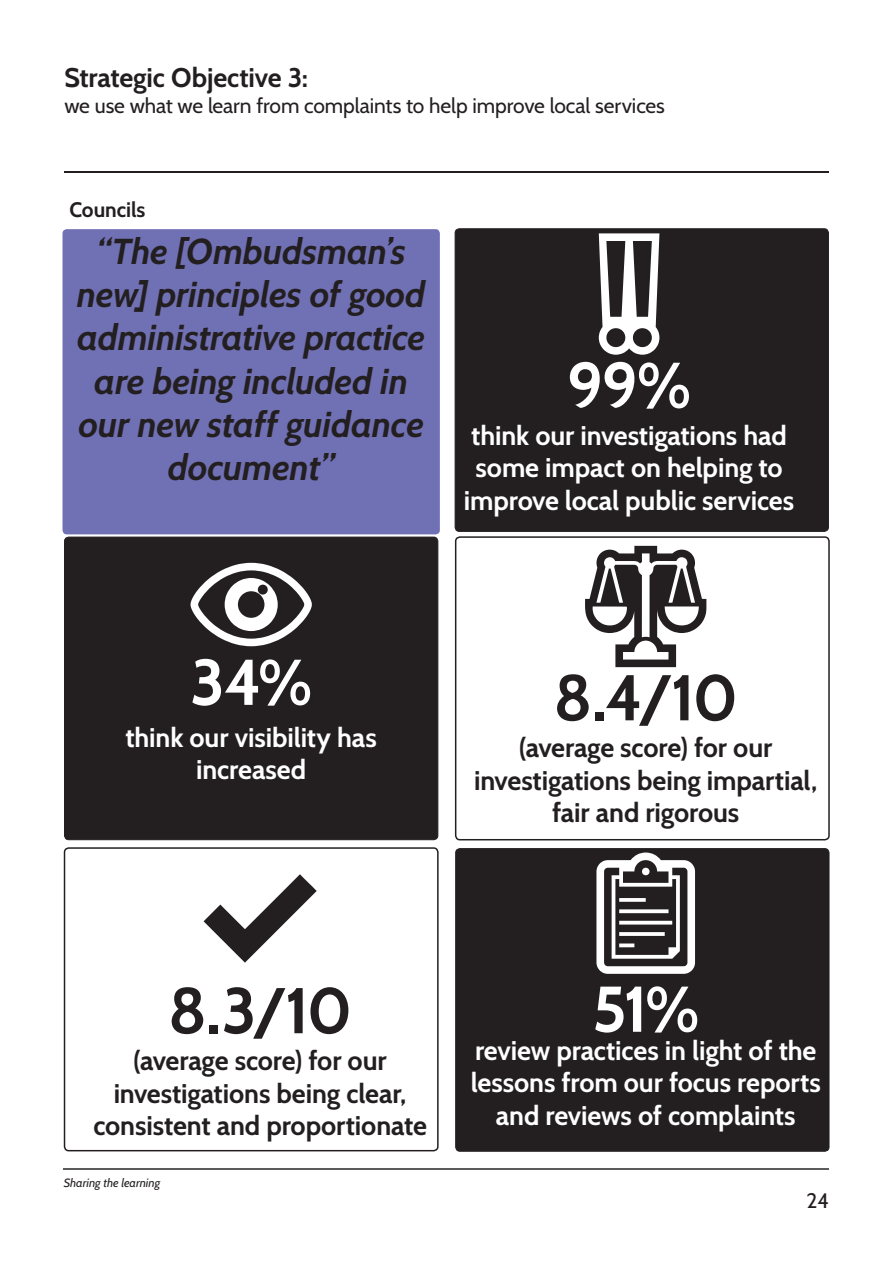
<style>
.page{position:relative;width:893px;height:1263px;background:#fff}
.page>*{position:absolute;margin:0;border:0;box-sizing:border-box;transform-origin:0 0}
.t1{font:700 64.5px "Cabin";color:#231f20}
.t2{font:700 64.5px "Cabin";color:#fff}
.t3{font:italic 700 36px/43.2px "Cabin";letter-spacing:-.005em;color:#231f20;text-align:center}
.t4{font:700 27px/32.4px "Cabin";letter-spacing:-.005em;color:#fff;text-align:center}
.Strategic_Objective{font:700 27px/32.4px "Cabin";letter-spacing:-.005em;color:#231f20;text-align:center}
.Strategic_objective{font:21px "Cabin";letter-spacing:-.005em;color:#231f20}
.Second_sub{font:700 21px "Cabin";letter-spacing:-.005em;color:#231f20}
.t5{font:italic 12px "Cabin";color:#231f20}
</style>
<div class="page">
<hr style="left:63px;top:1167px;width:768px;height:4px;background:#231f20;opacity:.27">
<div style="left:63px;top:170px;width:768px;height:5px;background:#231f20;opacity:.27"></div>
<div style="left:65px;top:537px;width:373px;height:303px;background:#231f20;border-radius:4px"></div>
<div style="left:64px;top:537px;width:374px;height:303px;border:1px solid #231f20;border-radius:4px"></div>
<div style="left:455px;top:229px;width:373px;height:302px;background:#231f20;border-radius:4px"></div>
<div style="left:455px;top:229px;width:374px;height:303px;border:1px solid #231f20;border-radius:4px"></div>
<div style="left:64px;top:847px;width:375px;height:304px;border:2px solid #231f20;border-radius:4px"></div>
<div style="left:455px;top:536px;width:375px;height:304px;border:2px solid #231f20;border-radius:4px"></div>
<div style="left:456px;top:849px;width:373px;height:302px;background:#231f20;border-radius:4px"></div>
<div style="left:455px;top:848px;width:374px;height:303px;border:1px solid #231f20;border-radius:4px"></div>
<div style="left:63px;top:229px;width:377px;height:305px;background:#7070b4;border-radius:4px"></div>
<p class="Strategic_Objective" style="left:64px;top:62px;width:245px">Strategic Objective 3:</p>
<h3 class="Strategic_objective" style="left:64px;top:92px;width:602px">we use what we learn from complaints to help improve local services</h3>
<h3 class="Second_sub" style="left:69px;top:197px;width:78px">Councils</h3>
<p class="t3" style="left:77px;top:230px;width:350px">“The [Ombudsman’s new] principles of good administrative practice are being included in our new staff guidance document”</p>
<p class="t2" style="left:567px;top:346px;width:125px">99%</p>
<p class="t4" style="left:464px;top:419px;width:332px">think our investigations had some impact on helping to improve local public services</p>
<p class="t2" style="left:190px;top:643px;width:124px">34%</p>
<p class="t4" style="left:125px;top:721px;width:253px">think our visibility has increased</p>
<p class="t1" style="left:553px;top:659px;width:186px">8.4/10</p>
<p class="Strategic_Objective" style="left:474px;top:732px;width:345px">(average score) for our investigations being impartial, fair and rigorous</p>
<p class="t1" style="left:168px;top:972px;width:186px">8.3/10</p>
<p class="Strategic_Objective" style="left:93px;top:1045px;width:335px">(average score) for our investigations being clear, consistent and proportionate</p>
<p class="t5" style="left:64px;top:1175px;width:98px">Sharing the learning</p>
<p class="t2" style="left:592px;top:970px;width:109px">51%</p>
<p class="t4" style="left:471px;top:1034px;width:351px">review practices in light of the lessons from our focus reports and reviews of complaints</p>
<p class="Strategic_objective" style="left:806px;top:1187px;width:24px">24</p>
</div>
